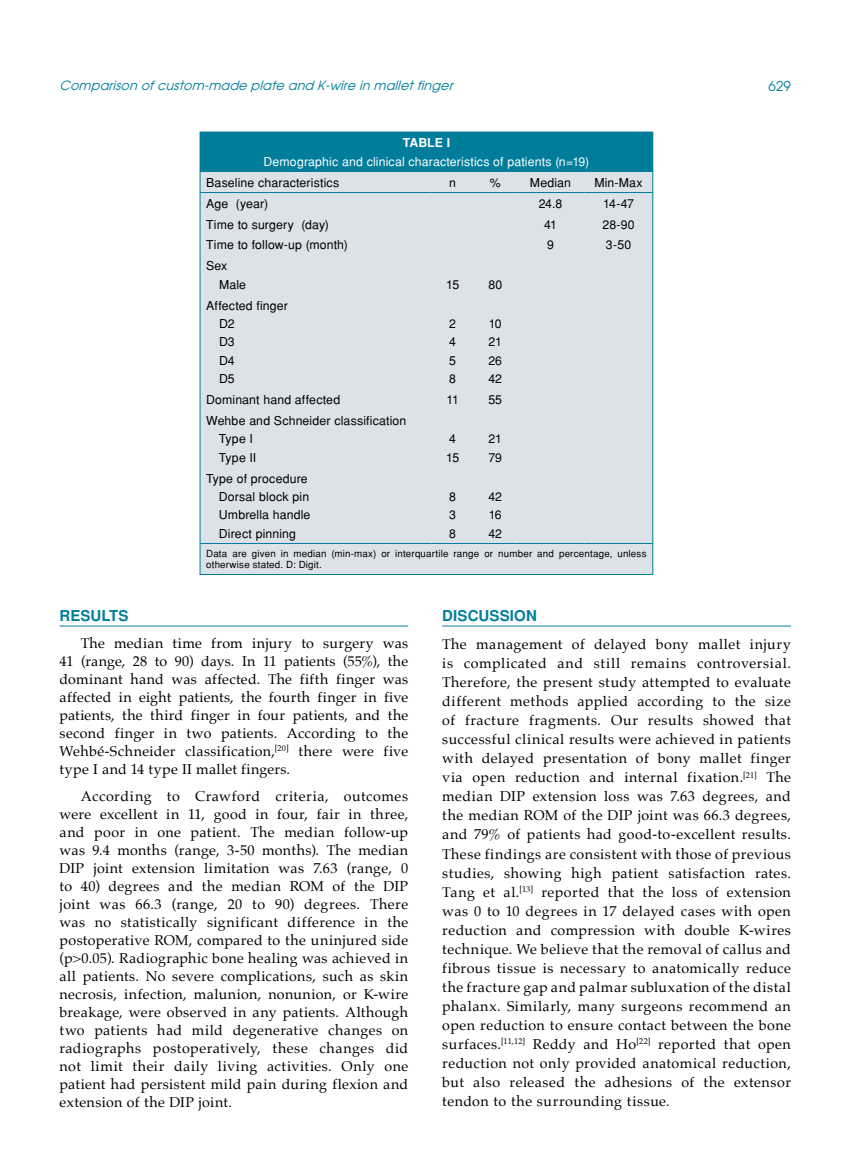
<style>
.page{position:relative;width:859px;height:1170px;background:#fff}
.page>*{position:absolute;margin:0;border:0;box-sizing:border-box;transform-origin:0 0}
.t1{font:700 15px "Helvetica Tr";letter-spacing:.005em;color:#007d9a}
.t2{font:14.25px/18px "Palatino";letter-spacing:.03em;color:#000;text-align:justify}
.t3{font:13.5px "Avant Garde Tr";color:#007d9a}
.t4{font:italic 12.75px "Avant Garde Tr";color:#007d9a}
.t5{font:12.3px/18.3px "Helvetica Normal Tr";letter-spacing:.01em;color:#000}
.t6{font:12.3px "Helvetica Normal Tr";letter-spacing:.015em;color:#fff}
.t7{font:700 12.3px "Helvetica Tr";color:#fff}
.t8{font:9.75px/11.7px "Helvetica Normal Tr";letter-spacing:.02em;color:#000}
</style>
<div class="page">
<hr style="left:60px;top:625px;width:348px;height:1px;background:#007d9a">
<hr style="left:442px;top:625px;width:349px;height:1px;background:#007d9a">
<div style="left:200px;top:132px;width:453px;height:442px;background:#dbe2e8"></div>
<div style="left:200px;top:132px;width:453px;height:39px;background:#007d9a"></div>
<hr style="left:200px;top:192px;width:231px;height:1px;background:#007d9a">
<hr style="left:431px;top:192px;width:43px;height:1px;background:#007d9a">
<hr style="left:474px;top:192px;width:42px;height:1px;background:#007d9a">
<hr style="left:516px;top:192px;width:68px;height:1px;background:#007d9a">
<hr style="left:584px;top:192px;width:69px;height:1px;background:#007d9a">
<hr style="left:200px;top:543px;width:231px;height:1px;background:#007d9a">
<hr style="left:431px;top:543px;width:43px;height:1px;background:#007d9a">
<hr style="left:474px;top:543px;width:42px;height:1px;background:#007d9a">
<hr style="left:516px;top:543px;width:68px;height:1px;background:#007d9a">
<hr style="left:584px;top:543px;width:69px;height:1px;background:#007d9a">
<p class="t4" style="left:60px;top:78px;width:399px">Comparison ofcustom-made plate and K-wire in malletfinger</p>
<p class="t3" style="left:768px;top:77px;width:24px">629</p>
<p class="t7" style="left:403px;top:135px;width:49px">Table I</p>
<p class="t6" style="left:264px;top:154px;width:327px">Demographic and clinical characteristics of patients (n=19)</p>
<p class="t5" style="left:206px;top:173px;width:134px">Baseline characteristics</p>
<p class="t5" style="left:449px;top:173px;width:8px">n</p>
<p class="t5" style="left:490px;top:173px;width:12px">%</p>
<p class="t5" style="left:530px;top:173px;width:43px">Median</p>
<p class="t5" style="left:594px;top:173px;width:50px">Min-Max</p>
<p class="t5" style="left:206px;top:194px;width:63px">Age (year)</p>
<p class="t5" style="left:539px;top:194px;width:25px">24.8</p>
<p class="t5" style="left:603px;top:194px;width:32px">14-47</p>
<p class="t5" style="left:206px;top:215px;width:124px">Time to surgery (day)</p>
<p class="t5" style="left:544px;top:215px;width:14px">41</p>
<p class="t5" style="left:602px;top:215px;width:34px">28-90</p>
<p class="t5" style="left:206px;top:236px;width:143px">Time to follow-up (month)</p>
<p class="t5" style="left:547px;top:236px;width:8px">9</p>
<p class="t5" style="left:606px;top:236px;width:27px">3-50</p>
<p class="t5" style="left:219px;top:257px;width:29px;text-indent:-13px">Sex<br>Male</p>
<p class="t5" style="left:446px;top:275px;width:15px">15</p>
<p class="t5" style="left:488px;top:275px;width:15px">80</p>
<p class="t5" style="left:219px;top:296px;width:71px;text-indent:-13px">Affected finger<br>D2<br>D3<br>D4<br>D5</p>
<p class="t5" style="left:449px;top:314px;width:8px;text-align:justify">2<br>4<br>5<br>8</p>
<p class="t5" style="left:488px;top:314px;width:15px;text-align:justify">10<br>21<br>26<br>42</p>
<p class="t5" style="left:206px;top:390px;width:135px">Dominant hand affected</p>
<p class="t5" style="left:446px;top:390px;width:14px">11</p>
<p class="t5" style="left:488px;top:390px;width:15px">55</p>
<p class="t5" style="left:219px;top:411px;width:189px;text-indent:-13px">Wehbe and Schneider classification<br>Type I<br>Type II</p>
<p class="t5" style="left:446px;top:430px;width:15px">4<br>15</p>
<p class="t5" style="left:488px;top:430px;width:15px">21<br>79</p>
<p class="t5" style="left:219px;top:469px;width:93px;text-indent:-13px">Type of procedure<br>Dorsal block pin<br>Umbrella handle<br>Direct pinning</p>
<p class="t5" style="left:449px;top:487px;width:8px;text-align:justify">8<br>3<br>8</p>
<p class="t5" style="left:488px;top:487px;width:15px;text-align:justify">42<br>16<br>42</p>
<p class="t8" style="left:206px;top:547px;width:442px">Data are given in median (min-max) or interquartile range or number and percentage, unless otherwise stated. D: Digit.</p>
<p class="t1" style="left:60px;top:607px;width:71px">RESULTS</p>
<p class="t2" style="left:60px;top:634px;width:350px;text-indent:21px">The median time from injury to surgery was 41 (range, 28 to 90) days. In 11 patients (55%), the dominant hand was affected. The fifth finger was affected in eight patients, the fourth finger in five patients, the third finger in four patients, and the second finger in two patients. According to the Wehbé-Schneider classification,<sup>[20]</sup> there were five type I and 14 type II mallet fingers.</p>
<p class="t2" style="left:60px;top:786px;width:350px;text-indent:21px">According to Crawford criteria, outcomes were excellent in 11, good in four, fair in three, and poor in one patient. The median follow-up was 9.4 months (range, 3-50 months). The median DIP joint extension limitation was 7.63 (range, 0 to 40) degrees and the median ROM of the DIP joint was 66.3 (range, 20 to 90) degrees. There was no statistically significant difference in the postoperative ROM, compared to the uninjured side (p&gt;0.05). Radiographic bone healing was achieved in all patients. No severe complications, such as skin necrosis, infection, malunion, nonunion, or K-wire breakage, were observed in any patients. Although two patients had mild degenerative changes on radiographs postoperatively, these changes did not limit their daily living activities. Only one patient had persistent mild pain during flexion and extension of the DIP joint.</p>
<p class="t1" style="left:442px;top:607px;width:96px">DISCUSSION</p>
<p class="t2" style="left:442px;top:634px;width:350px;line-height:19px">The management of delayed bony mallet injury is complicated and still remains controversial.<br>Therefore, the present study attempted to evaluate different methods applied according to the size of fracture fragments. Our results showed that successful clinical results were achieved in patients with delayed presentation of bony mallet finger via open reduction and internal fixation.<sup>[21]</sup> The median DIP extension loss was 7.63 degrees, and the median ROM of the DIP joint was 66.3 degrees, and 79% of patients had good-to-excellent results.<br>These findings are consistent with those of previous studies, showing high patient satisfaction rates.<br>Tang et al.<sup>[13]</sup> reported that the loss of extension was 0 to 10 degrees in 17 delayed cases with open reduction and compression with double K-wires technique. We believe that the removal of callus and fibrous tissue is necessary to anatomically reduce the fracture gap and palmar subluxation of the distal phalanx. Similarly, many surgeons recommend an open reduction to ensure contact between the bone surfaces.<sup>[11,12]</sup> Reddy and Ho<sup>[22]</sup> reported that open reduction not only provided anatomical reduction, but also released the adhesions of the extensor tendon to the surrounding tissue.</p>
</div>
